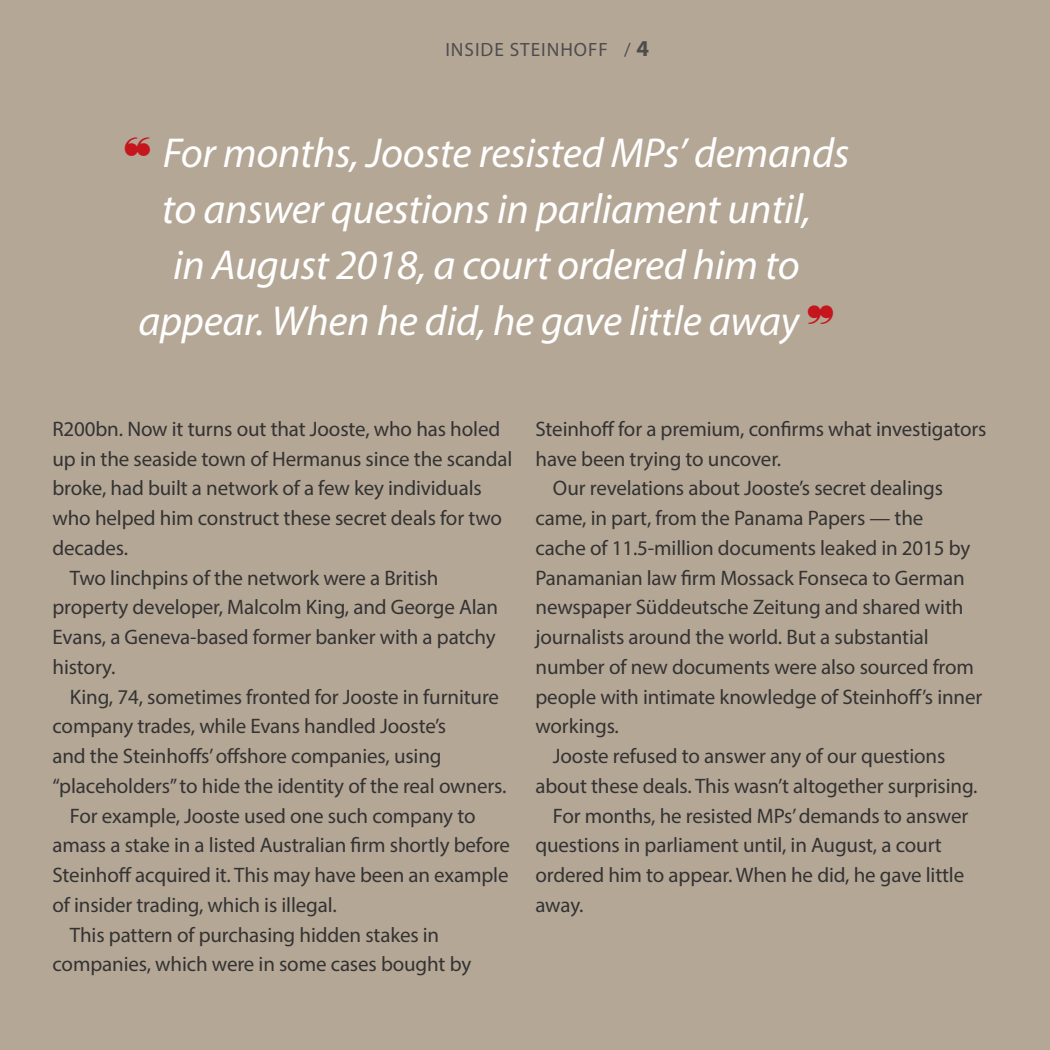
<style>
.page{position:relative;width:1050px;height:1050px;background:#b5a796}
.page>*{position:absolute;margin:0;border:0;box-sizing:border-box;transform-origin:0 0}
.t1{font:italic 42px/56px "Myriad Pro";letter-spacing:-.005em;color:#fff;text-align:center}
.t2{font:21px "Myriad Pro";letter-spacing:-.005em;color:#333}
.t3{font:19.25px "Myriad Pro";letter-spacing:.05em;color:#4d4d4d}
.s1{font-weight:700;font-size:22.75px}
.s2{color:#c4161c}
</style>
<div class="page">
<p class="t3" style="left:445px;top:37px;width:205px">INSIDE STEINHOFF / <span class="s1">4</span></p>
<h1 class="t1" style="left:124px;top:125px;width:727px"><span class="s2">❝</span> For months, Jooste resisted MPs’ demands to answer questions in parliament until,<br>in August 2018, a court ordered him to appear. When he did, he gave little away <span class="s2">❞</span></h1>
<p class="t2" style="left:52px;top:416px;width:449px">R200bn. Now it turns out that Jooste, who has holed</p>
<p class="t2" style="left:52px;top:446px;width:461px">up in the seaside town of Hermanus since the scandal</p>
<p class="t2" style="left:52px;top:475px;width:431px">broke, had built a network of a few key individuals</p>
<p class="t2" style="left:52px;top:505px;width:451px">who helped him construct these secret deals for two</p>
<p class="t2" style="left:52px;top:535px;width:77px">decades.</p>
<p class="t2" style="left:70px;top:565px;width:370px">Two linchpins of the network were a British</p>
<p class="t2" style="left:52px;top:594px;width:447px">property developer, Malcolm King, and George Alan</p>
<p class="t2" style="left:52px;top:624px;width:445px">Evans, a Geneva-based former banker with a patchy</p>
<p class="t2" style="left:52px;top:654px;width:65px">history.</p>
<p class="t2" style="left:70px;top:684px;width:431px">King, 74, sometimes fronted for Jooste in furniture</p>
<p class="t2" style="left:52px;top:713px;width:395px">company trades, while Evans handled Jooste’s</p>
<p class="t2" style="left:52px;top:743px;width:391px">and the Steinhoffs’ offshore companies, using</p>
<p class="t2" style="left:52px;top:773px;width:455px">“placeholders” to hide the identity of the real owners.</p>
<p class="t2" style="left:70px;top:803px;width:407px">For example, Jooste used one such company to</p>
<p class="t2" style="left:52px;top:832px;width:459px">amass a stake in a listed Australian firm shortly before</p>
<p class="t2" style="left:52px;top:862px;width:458px">Steinhoff acquired it. This may have been an example</p>
<p class="t2" style="left:52px;top:892px;width:286px">of insider trading, which is illegal.</p>
<p class="t2" style="left:70px;top:922px;width:371px">This pattern of purchasing hidden stakes in</p>
<p class="t2" style="left:52px;top:951px;width:420px">companies, which were in some cases bought by</p>
<p class="t2" style="left:536px;top:416px;width:453px">Steinhoff for a premium, confirms what investigators</p>
<p class="t2" style="left:536px;top:446px;width:247px">have been trying to uncover.</p>
<p class="t2" style="left:553px;top:475px;width:392px">Our revelations about Jooste’s secret dealings</p>
<p class="t2" style="left:536px;top:505px;width:389px">came, in part, from the Panama Papers — the</p>
<p class="t2" style="left:536px;top:535px;width:436px">cache of 11.5-million documents leaked in 2015 by</p>
<p class="t2" style="left:536px;top:565px;width:431px">Panamanian law firm Mossack Fonseca to German</p>
<p class="t2" style="left:536px;top:594px;width:430px">newspaper Süddeutsche Zeitung and shared with</p>
<p class="t2" style="left:536px;top:624px;width:395px">journalists around the world. But a substantial</p>
<p class="t2" style="left:536px;top:654px;width:440px">number of new documents were also sourced from</p>
<p class="t2" style="left:536px;top:684px;width:448px">people with intimate knowledge of Steinhoff’s inner</p>
<p class="t2" style="left:536px;top:713px;width:85px">workings.</p>
<p class="t2" style="left:553px;top:743px;width:394px">Jooste refused to answer any of our questions</p>
<p class="t2" style="left:536px;top:773px;width:444px">about these deals. This wasn’t altogether surprising.</p>
<p class="t2" style="left:553px;top:803px;width:417px">For months, he resisted MPs’ demands to answer</p>
<p class="t2" style="left:536px;top:832px;width:408px">questions in parliament until, in August, a court</p>
<p class="t2" style="left:536px;top:862px;width:430px">ordered him to appear. When he did, he gave little</p>
<p class="t2" style="left:536px;top:892px;width:50px">away.</p>
</div>
